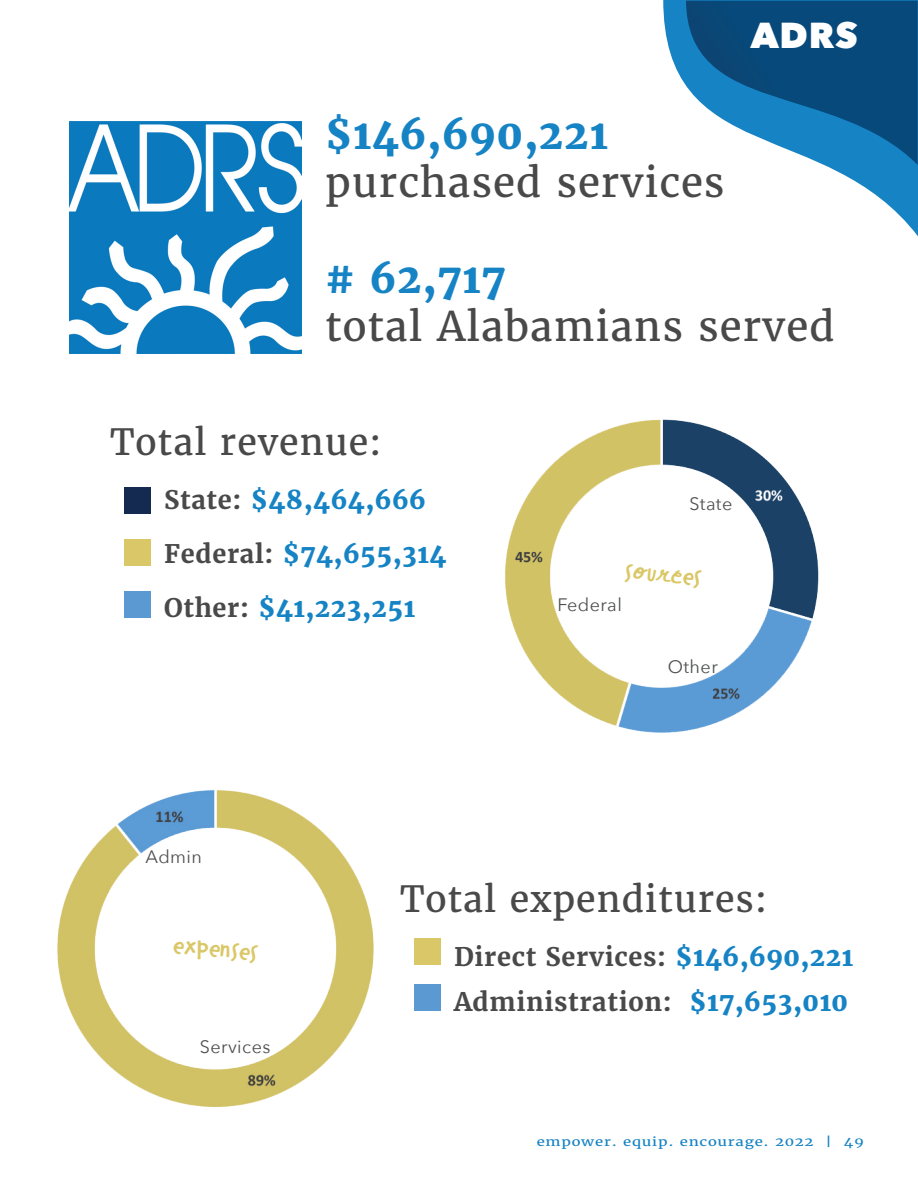
<style>
.page{position:relative;width:918px;height:1188px;background:#fff}
.page>*{position:absolute;margin:0;border:0;box-sizing:border-box;transform-origin:0 0}
.t1{font:40.5px "Merriweather";letter-spacing:.025em;color:#484948}
.t2{font:800 40.5px "Merriweather";letter-spacing:.025em;color:#1583c4}
.t3{font:36px "Merriweather";letter-spacing:.025em;color:#484948}
.t4{font:800 36px "Avenir Next";color:#fff}
.t5{font:27px "Chinchilla";color:#dac767}
.t6{font:700 25.5px "Merriweather";letter-spacing:.025em;color:#484948}
.t7{font:800 25.5px "Merriweather";letter-spacing:.025em;color:#1583c4}
.t8{font:18px "Avenir Next";letter-spacing:.025em;color:#4e4f4f}
.t9{font:12px "Merriweather";letter-spacing:.05em;color:#1583c4;scale:1.25 1}
.s1{font-weight:700;color:#484948}
.s2{font-weight:800;color:#1583c4}
</style>
<div class="page">
<img style="left:201px;top:790px;width:173px;height:317px">
<img style="left:57px;top:121px;width:144px;height:986px">
<svg style="left:663px;top:0;width:255px;height:236px"></svg>
<svg style="left:686px;top:1px;width:232px;height:164px"></svg>
<img style="left:70px;top:122px;width:232px;height:232px">
<img style="left:505px;top:419px;width:314px;height:314px">
<div style="left:125px;top:487px;width:26px;height:26px;background:#142a50"></div>
<div style="left:125px;top:539px;width:26px;height:27px;background:#dac767"></div>
<div style="left:125px;top:591px;width:26px;height:27px;background:#5b99d2"></div>
<div style="left:415px;top:938px;width:26px;height:26px;background:#dac767"></div>
<div style="left:415px;top:984px;width:26px;height:27px;background:#5b99d2"></div>
<p class="t2" style="left:325px;top:108px;width:284px">$146,690,221</p>
<p class="t1" style="left:325px;top:157px;width:401px">purchased services</p>
<p class="t4" style="left:751px;top:13px;width:108px">ADRS</p>
<p class="t2" style="left:325px;top:252px;width:182px"># 62,717</p>
<p class="t1" style="left:325px;top:301px;width:511px">total Alabamians served</p>
<p class="t3" style="left:110px;top:420px;width:273px">Total revenue:</p>
<p class="t7" style="left:164px;top:484px;width:263px"><span class="s1">State:</span> $48,464,666</p>
<p class="t7" style="left:164px;top:538px;width:284px"><span class="s1">Federal:</span> $74,655,314</p>
<p class="t7" style="left:164px;top:592px;width:252px"><span class="s1">Other:</span> $41,223,251</p>
<p class="t8" style="left:145px;top:842px;width:58px">Admin</p>
<p class="t8" style="left:689px;top:488px;width:44px">State</p>
<p class="t5" style="left:627px;top:559px;width:77px;rotate:5deg">sources</p>
<p class="t8" style="left:557px;top:589px;width:66px">Federal</p>
<p class="t8" style="left:668px;top:651px;width:52px">Other</p>
<p class="t5" style="left:175px;top:933px;width:86px;rotate:5deg">expenses</p>
<p class="t8" style="left:200px;top:1031px;width:72px">Services</p>
<p class="t3" style="left:400px;top:877px;width:369px">Total expenditures:</p>
<p class="t6" style="left:454px;top:941px;width:401px">Direct Services: <span class="s2">$146,690,221</span></p>
<p class="t6" style="left:454px;top:986px;width:395px">Administration: <span class="s2">$17,653,010</span></p>
<p class="t9" style="left:537px;top:1134px;width:263px">empower. equip. encourage. 2022 | 49</p>
</div>
